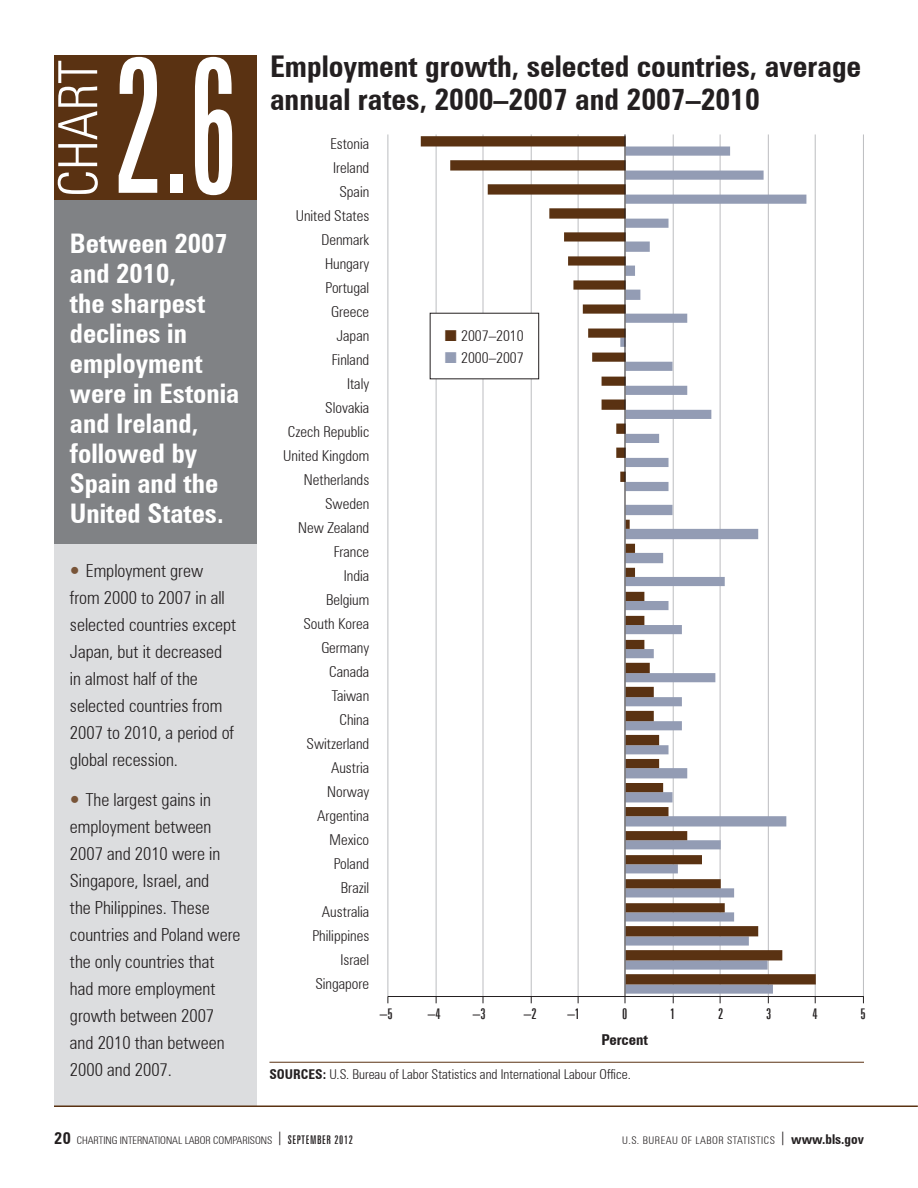
<style>
.page{position:relative;width:918px;height:1188px;background:#fff}
.page>*{position:absolute;margin:0;border:0;box-sizing:border-box;transform-origin:0 0}
.t1{font:extra-condensed 192px "Zurich BT";color:#fff;scale:.75 1}
.t2{font:300 condensed 54px "Zurich BT";color:#fff}
.t3{font:700 condensed 30px/33px "Zurich BT";color:#231f20}
.t4{font:700 condensed 27px/30px "Zurich BT";color:#fff}
.t5{font:300 condensed 18px/27px "Zurich BT";color:#231f20}
.t6{font:300 condensed 15px "Zurich BT";color:#231f20}
.Chart_text{font:extra-condensed 15px "Zurich BT";color:#231f20}
.Chart_text-2{font:700 condensed 15px "Zurich BT";color:#231f20}
.t7{font:300 condensed 13.5px "Zurich BT";color:#231f20}
.t8{font:300 condensed 10.5px "Zurich BT";color:#231f20}
.t9{font:300 condensed 10.5px "Zurich BT";letter-spacing:.05em;color:#231f20}
.s1{font-weight:700}
.s2{font-weight:700;font-size:16.5px}
.s3{font-weight:400;font-stretch:extra-condensed;font-size:13.5px}
.s4{font-weight:400;font-stretch:extra-condensed;font-size:12px}
.s5{font-weight:700;font-size:13.5px}
</style>
<div class="page">
<div style="left:54px;top:200px;width:202px;height:907px;background:#dcdddf"></div>
<hr style="left:54px;top:1106px;width:864px;height:1px;background:#5a3212">
<div style="left:54px;top:200px;width:202px;height:344px;background:#808285"></div>
<div style="left:54px;top:55px;width:202px;height:145px;background:#5a3212"></div>
<hr style="left:269px;top:1062px;width:595px;height:1px;background:#5a3212">
<hr style="left:388px;top:134px;width:1px;height:863px;background:#bcbdc0">
<hr style="left:436px;top:134px;width:1px;height:863px;background:#bcbdc0">
<hr style="left:483px;top:134px;width:1px;height:863px;background:#bcbdc0">
<hr style="left:531px;top:134px;width:1px;height:863px;background:#bcbdc0">
<hr style="left:578px;top:134px;width:1px;height:863px;background:#bcbdc0">
<hr style="left:673px;top:134px;width:1px;height:863px;background:#bcbdc0">
<hr style="left:720px;top:134px;width:1px;height:863px;background:#bcbdc0">
<hr style="left:768px;top:134px;width:1px;height:863px;background:#bcbdc0">
<hr style="left:815px;top:134px;width:1px;height:863px;background:#bcbdc0">
<hr style="left:863px;top:134px;width:1px;height:863px;background:#bcbdc0">
<svg style="left:421px;top:136px;width:395px;height:848px"></svg>
<hr style="left:388px;top:996px;width:475px;height:1px;background:#231f20">
<hr style="left:625px;top:134px;width:1px;height:863px;background:#231f20">
<div style="left:430px;top:313px;width:109px;height:66px;background:#fff"></div>
<p class="t2" style="left:45px;top:197px;width:138px;rotate:-90deg">CHART</p>
<p class="t1" style="left:113px;top:16px;width:169px">2.6</p>
<p class="t3" style="left:270px;top:49px;width:593px">Employment growth, selected countries, average annual rates, 2000–2007 and 2007–2010</p>
<p class="t6" style="left:330px;top:135px;width:40px">Estonia</p>
<p class="t6" style="left:333px;top:159px;width:38px">Ireland</p>
<p class="t6" style="left:339px;top:183px;width:31px">Spain</p>
<p class="t6" style="left:296px;top:207px;width:75px">United States</p>
<p class="t6" style="left:321px;top:231px;width:49px">Denmark</p>
<p class="t6" style="left:325px;top:255px;width:46px">Hungary</p>
<p class="t6" style="left:326px;top:279px;width:45px">Portugal</p>
<p class="t6" style="left:331px;top:303px;width:40px">Greece</p>
<p class="t6" style="left:337px;top:327px;width:34px">Japan</p>
<p class="t6" style="left:332px;top:351px;width:39px">Finland</p>
<p class="t6" style="left:347px;top:375px;width:24px">Italy</p>
<p class="t6" style="left:325px;top:399px;width:46px">Slovakia</p>
<p class="t6" style="left:288px;top:423px;width:83px">Czech Republic</p>
<p class="t6" style="left:283px;top:447px;width:87px">United Kingdom</p>
<p class="t6" style="left:304px;top:471px;width:67px">Netherlands</p>
<p class="t6" style="left:325px;top:495px;width:46px">Sweden</p>
<p class="t6" style="left:298px;top:519px;width:73px">New Zealand</p>
<p class="t6" style="left:334px;top:543px;width:37px">France</p>
<p class="t6" style="left:344px;top:567px;width:27px">India</p>
<p class="t6" style="left:326px;top:591px;width:45px">Belgium</p>
<p class="t6" style="left:303px;top:615px;width:67px">South Korea</p>
<p class="t6" style="left:321px;top:639px;width:49px">Germany</p>
<p class="t6" style="left:329px;top:663px;width:42px">Canada</p>
<p class="t6" style="left:332px;top:687px;width:39px">Taiwan</p>
<p class="t6" style="left:340px;top:711px;width:31px">China</p>
<p class="t6" style="left:307px;top:735px;width:64px">Switzerland</p>
<p class="t6" style="left:331px;top:759px;width:40px">Austria</p>
<p class="t6" style="left:327px;top:783px;width:43px">Norway</p>
<p class="t6" style="left:317px;top:807px;width:54px">Argentina</p>
<p class="t6" style="left:330px;top:831px;width:41px">Mexico</p>
<p class="t6" style="left:334px;top:855px;width:37px">Poland</p>
<p class="t6" style="left:341px;top:879px;width:30px">Brazil</p>
<p class="t6" style="left:322px;top:903px;width:49px">Australia</p>
<p class="t6" style="left:313px;top:927px;width:58px">Philippines</p>
<p class="t6" style="left:340px;top:951px;width:30px">Israel</p>
<p class="t6" style="left:315px;top:975px;width:55px">Singapore</p>
<p class="t4" style="left:70px;top:228px;width:171px">Between 2007 and 2010,<br>the sharpest declines in employment were in Estonia and Ireland, followed by<br>Spain and the<br>United States.</p>
<p class="t6" style="left:461px;top:326px;width:64px">2007–2010</p>
<p class="t6" style="left:461px;top:348px;width:64px">2000–2007</p>
<p class="t5" style="left:70px;top:556px;width:168px;text-indent:16px">Employment grew from 2000 to 2007 in all selected countries except<br>Japan, but it decreased in almost half of the selected countries from<br>2007 to 2010, a period of global recession.</p>
<p class="t5" style="left:70px;top:786px;width:172px;text-indent:16px">The largest gains in employment between<br>2007 and 2010 were in<br>Singapore, Israel, and<br>the Philippines. These countries and Poland were the only countries that had more employment growth between 2007 and 2010 than between<br>2000 and 2007.</p>
<p class="Chart_text" style="left:380px;top:1005px;width:14px">–5</p>
<p class="Chart_text" style="left:428px;top:1005px;width:14px">–4</p>
<p class="Chart_text" style="left:473px;top:1005px;width:14px">–3</p>
<p class="Chart_text" style="left:524px;top:1005px;width:14px">–2</p>
<p class="Chart_text" style="left:567px;top:1005px;width:14px">–1</p>
<p class="Chart_text" style="left:622px;top:1005px;width:7px">0</p>
<p class="Chart_text" style="left:670px;top:1005px;width:7px">1</p>
<p class="Chart_text" style="left:718px;top:1005px;width:7px">2</p>
<p class="Chart_text" style="left:766px;top:1005px;width:7px">3</p>
<p class="Chart_text" style="left:813px;top:1005px;width:7px">4</p>
<p class="Chart_text" style="left:861px;top:1005px;width:7px">5</p>
<p class="Chart_text-2" style="left:601px;top:1030px;width:48px">Percent</p>
<p class="t7" style="left:269px;top:1066px;width:363px"><span class="s1">SOURCES:</span> U.S. Bureau of Labor Statistics and International Labour Office.</p>
<p class="t8" style="left:54px;top:1133px;width:301px"><span class="s2">20</span> CHARTING INTERNATIONAL LABOR COMPARISONS <span class="s3">|</span> <span class="s4">SEPTEMBER 2012</span></p>
<p class="t9" style="left:622px;top:1133px;width:243px">U.S. BUREAU OF LABOR STATISTICS <span class="s3">|</span> <span class="s5">www.bls.gov</span></p>
</div>
